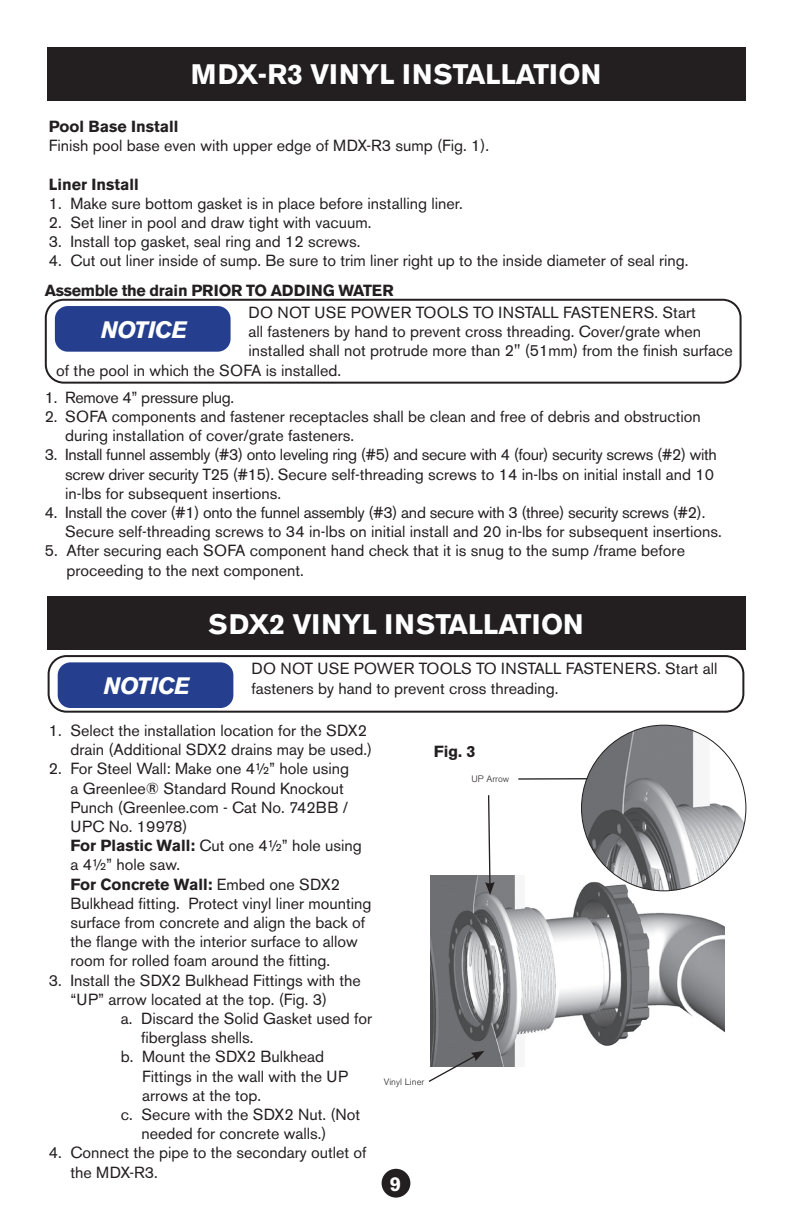
<style>
.page{position:relative;width:792px;height:1224px;background:#fff}
.page>*{position:absolute;margin:0;border:0;box-sizing:border-box;transform-origin:0 0}
.t1{font:700 28px "Akzidenz Grotesk BE";color:#fff}
.t2{font:italic 700 23.6px "Akzidenz Grotesk BE";letter-spacing:-.02em;color:#fff}
.t3{font:700 20px "Akzidenz Grotesk BE";color:#fff}
.t4{font:16px/19.2px "Akzidenz Grotesk BE";color:#231f20}
.t5{font:16px/19.2px "Akzidenz Grotesk BE";letter-spacing:-.02em;color:#231f20}
.t6{font:700 16px "Akzidenz Grotesk BE";letter-spacing:-.02em;color:#231f20}
.t7{font:700 16px "Akzidenz Grotesk BE";color:#231f20}
.t8{font:300 9.2px "Akzidenz Grotesk BE";color:#231f20}
.s1{font-weight:700}
</style>
<div class="page">
<div style="left:382px;top:1169px;width:28px;height:29px;background:#231f20;border-radius:50%"></div>
<div style="left:47px;top:47px;width:698px;height:54px;background:#231f20"></div>
<div style="left:47px;top:596px;width:698px;height:54px;background:#231f20"></div>
<img style="left:430px;top:875px;width:295px;height:192px">
<svg style="left:485px;top:795px;width:10px;height:100px"></svg>
<img style="left:582px;top:725px;width:164px;height:166px">
<hr style="left:518px;top:778px;width:69px;height:2px;background:#231f20">
<svg style="left:428px;top:1051px;width:56px;height:31px"></svg>
<div style="left:45px;top:299px;width:697px;height:85px;border:2px solid #231f20;border-radius:18px"></div>
<div style="left:55px;top:306px;width:176px;height:46px;background:#253f8e;border-radius:13px"></div>
<div style="left:48px;top:655px;width:696px;height:58px;border:2px solid #231f20;border-radius:18px"></div>
<div style="left:58px;top:662px;width:175px;height:46px;background:#253f8e;border-radius:13px"></div>
<h1 class="t1" style="left:191px;top:58px;width:412px">MDX-R3 VINYL INSTALLATION</h1>
<p class="t7" style="left:49px;top:117px;width:131px">Pool Base Install</p>
<p class="t4" style="left:49px;top:136px;width:442px">Finish pool base even with upper edge of MDX-R3 sump (Fig. 1).</p>
<p class="t7" style="left:49px;top:175px;width:92px">Liner Install</p>
<p class="t4" style="left:49px;top:194px;width:416px">1. Make sure bottom gasket is in place before installing liner.</p>
<p class="t4" style="left:49px;top:213px;width:324px">2. Set liner in pool and draw tight with vacuum.</p>
<p class="t4" style="left:49px;top:232px;width:313px">3. Install top gasket, seal ring and 12 screws.</p>
<p class="t4" style="left:49px;top:251px;width:641px">4. Cut out liner inside of sump. Be sure to trim liner right up to the inside diameter of seal ring.</p>
<p class="t6" style="left:45px;top:281px;width:350px">Assemble the drain PRIOR TO ADDING WATER</p>
<p class="t4" style="left:249px;top:303px;width:449px">DO NOT USE POWER TOOLS TO INSTALL FASTENERS. Start</p>
<p class="t4" style="left:249px;top:322px;width:454px">all fasteners by hand to prevent cross threading. Cover/grate when</p>
<p class="t4" style="left:249px;top:341px;width:486px">installed shall not protrude more than 2" (51mm) from the finish surface</p>
<p class="t4" style="left:56px;top:360px;width:286px">of the pool in which the SOFA is installed.</p>
<h2 class="t2" style="left:101px;top:315px;width:88px">NOTICE</h2>
<p class="t5" style="left:45px;top:388px;width:191px">1. Remove 4” pressure plug.</p>
<p class="t4" style="left:65px;top:407px;width:637px;text-indent:-20px">2. SOFA components and fastener receptacles shall be clean and free of debris and obstruction during installation of cover/grate fasteners.</p>
<p class="t5" style="left:65px;top:445px;width:653px;text-indent:-20px">3. Install funnel assembly (#3) onto leveling ring (#5) and secure with 4 (four) security screws (#2) with screw driver security T25 (#15). Secure self-threading screws to 14 in-lbs on initial install and 10 in-lbs for subsequent insertions.</p>
<p class="t4" style="left:65px;top:503px;width:658px;text-indent:-20px">4. Install the cover (#1) onto the funnel assembly (#3) and secure with 3 (three) security screws (#2).<br>Secure self-threading screws to 34 in-lbs on initial install and 20 in-lbs for subsequent insertions.</p>
<p class="t4" style="left:66px;top:541px;width:620px;text-indent:-22px">5. After securing each SOFA component hand check that it is snug to the sump /frame before proceeding to the next component.</p>
<h1 class="t1" style="left:208px;top:608px;width:377px">SDX2 VINYL INSTALLATION</h1>
<p class="t4" style="left:251px;top:659px;width:468px">DO NOT USE POWER TOOLS TO INSTALL FASTENERS. Start all</p>
<h2 class="t2" style="left:104px;top:672px;width:88px">NOTICE</h2>
<p class="t4" style="left:251px;top:678px;width:309px">fasteners by hand to prevent cross threading.</p>
<p class="t4" style="left:70px;top:721px;width:303px;text-indent:-22px">1. Select the installation location for the SDX2 drain (Additional SDX2 drains may be used.)</p>
<p class="t4" style="left:70px;top:759px;width:303px;text-indent:-22px">2. For Steel Wall: Make one 4½” hole using<br>a Greenlee® Standard Round Knockout Punch (Greenlee.com - Cat No. 742BB / UPC No. 19978)<br><span class="s1">For Plastic Wall:</span> Cut one 4½” hole using a 4½” hole saw.<br><span class="s1">For Concrete Wall:</span> Embed one SDX2<br>Bulkhead fitting. Protect vinyl liner mounting surface from concrete and align the back of the flange with the interior surface to allow room for rolled foam around the fitting.</p>
<p class="t4" style="left:70px;top:970px;width:292px;text-indent:-22px">3. Install the SDX2 Bulkhead Fittings with the “UP” arrow located at the top. (Fig. 3)</p>
<p class="t4" style="left:121px;top:1009px;width:253px">a. Discard the Solid Gasket used for</p>
<p class="t4" style="left:141px;top:1028px;width:114px">fiberglass shells.</p>
<p class="t4" style="left:121px;top:1047px;width:205px">b. Mount the SDX2 Bulkhead</p>
<p class="t4" style="left:142px;top:1066px;width:208px">Fittings in the wall with the UP</p>
<p class="t4" style="left:142px;top:1086px;width:121px">arrows at the top.</p>
<p class="t4" style="left:121px;top:1105px;width:241px">c. Secure with the SDX2 Nut. (Not</p>
<p class="t4" style="left:141px;top:1124px;width:187px">needed for concrete walls.)</p>
<p class="t4" style="left:70px;top:1143px;width:298px;text-indent:-22px">4. Connect the pipe to the secondary outlet of the MDX-R3.</p>
<p class="t7" style="left:434px;top:742px;width:43px">Fig. 3</p>
<p class="t8" style="left:471px;top:773px;width:39px">UP Arrow</p>
<p class="t8" style="left:384px;top:1077px;width:42px">Vinyl Liner</p>
<p class="t3" style="left:390px;top:1172px;width:13px">9</p>
</div>
